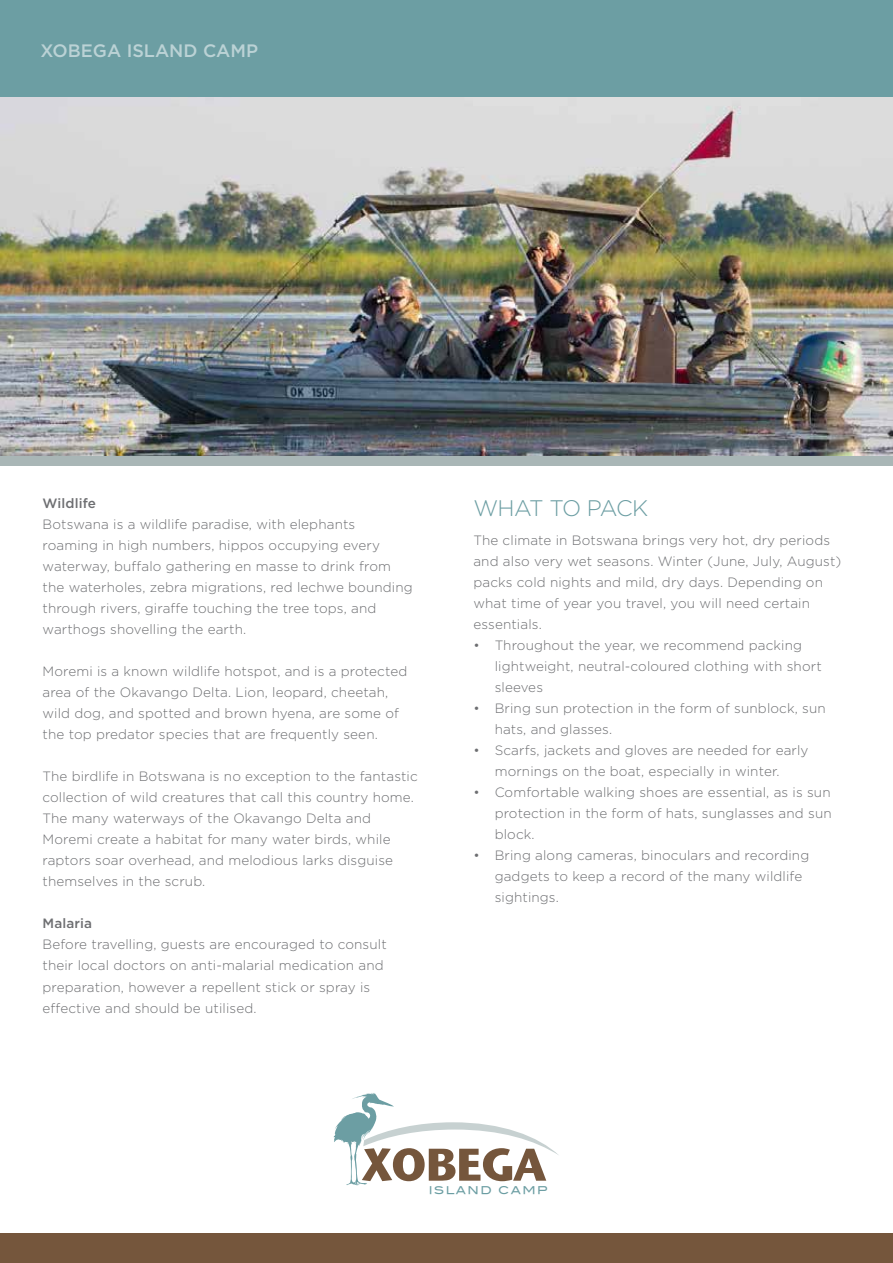
<style>
.page{position:relative;width:893px;height:1263px;background:#fff}
.page>*{position:absolute;margin:0;border:0;box-sizing:border-box;transform-origin:0 0}
.t1{font:300 22.5px "Gotham";color:#6c9ea3}
.t2{font:500 18px "Gotham";color:#bbd2d5}
.t3{font:300 13.5px/21px "Gotham";letter-spacing:.01em;color:#6d6e71}
.t4{font:500 13.5px "Gotham";color:#6d6e71}
.t5{font:10.65px "Blair Md ITCTT Medium";letter-spacing:.14em;color:#6c9ea3}
</style>
<div class="page">
<img style="left:0;top:96px;width:893px;height:360px">
<div style="left:0;top:456px;width:893px;height:9px;background:#a9b6b6"></div>
<div style="left:0;top:0;width:893px;height:96px;background:#6c9ea3"></div>
<div style="left:0;top:1233px;width:893px;height:30px;background:#75563c"></div>
<svg style="left:334px;top:1093px;width:224px;height:92px"></svg>
<h2 class="t2" style="left:40px;top:39px;width:219px">XOBEGA ISLAND CAMP</h2>
<p class="t4" style="left:43px;top:495px;width:55px">WILDLIFE</p>
<p class="t3" style="left:43px;top:514px;width:372px">Botswana is a wildlife paradise, with elephants roaming in high numbers, hippos occupying every waterway, buffalo gathering en masse to drink from the waterholes, zebra migrations, red lechwe bounding through rivers, giraffe touching the tree tops, and warthogs shovelling the earth.</p>
<p class="t3" style="left:43px;top:661px;width:366px">Moremi is a known wildlife hotspot, and is a protected area of the Okavango Delta. Lion, leopard, cheetah, wild dog, and spotted and brown hyena, are some of the top predator species that are frequently seen.</p>
<p class="t3" style="left:43px;top:766px;width:377px">The birdlife in Botswana is no exception to the fantastic collection of wild creatures that call this country home.<br>The many waterways of the Okavango Delta and Moremi create a habitat for many water birds, while raptors soar overhead, and melodious larks disguise themselves in the scrub.</p>
<p class="t4" style="left:43px;top:915px;width:51px">MALARIA</p>
<p class="t3" style="left:43px;top:934px;width:346px">Before travelling, guests are encouraged to consult their local doctors on anti-malarial medication and preparation, however a repellent stick or spray is effective and should be utilised.</p>
<h1 class="t1" style="left:473px;top:494px;width:40px">What</h1>
<h1 class="t1" style="left:549px;top:494px;width:53px">to pac</h1>
<h1 class="t1" style="left:632px;top:494px;width:18px">k</h1>
<p class="t3" style="left:473px;top:530px;width:369px">The climate in Botswana brings very hot, dry periods and also very wet seasons. Winter (June, July, August) packs cold nights and mild, dry days. Depending on what time of year you travel, you will need certain essentials.</p>
<p class="t3" style="left:495px;top:635px;width:329px;text-indent:-21px">• Throughout the year, we recommend packing lightweight, neutral-coloured clothing with short sleeves</p>
<p class="t3" style="left:495px;top:698px;width:333px;text-indent:-21px">• Bring sun protection in the form of sunblock, sun hats, and glasses.</p>
<p class="t3" style="left:473px;top:740px;width:337px;text-align:center">• Scarfs, jackets and gloves are needed for early mornings on the boat, especially in winter.</p>
<p class="t3" style="left:495px;top:782px;width:338px;text-align:justify;text-indent:-21px">• Comfortable walking shoes are essential, as is sun protection in the form of hats, sunglasses and sun block.</p>
<p class="t3" style="left:495px;top:845px;width:316px;text-indent:-21px">• Bring along cameras, binoculars and recording gadgets to keep a record of the many wildlife sightings.</p>
<p class="t5" style="left:429px;top:1181px;width:120px">ISLAND CAMP</p>
</div>
